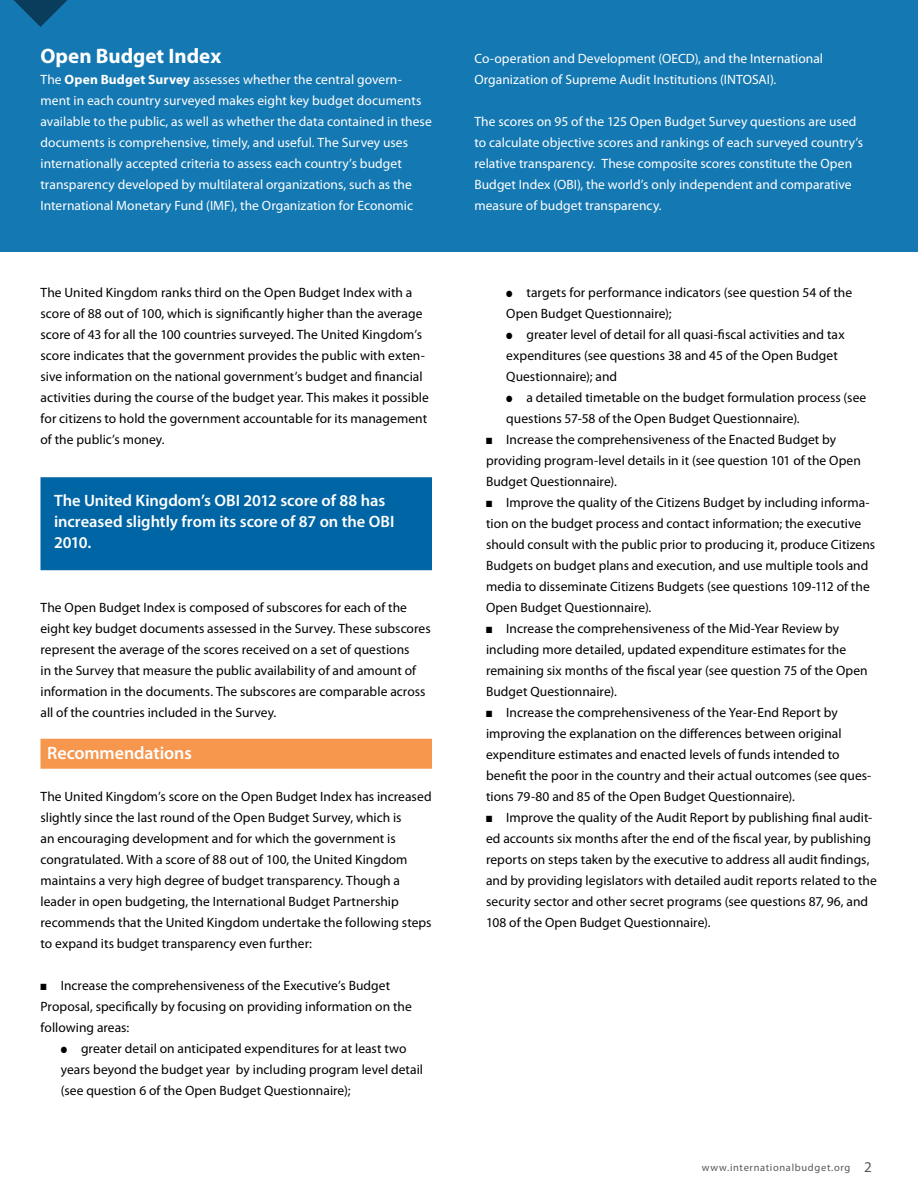
<style>
.page{position:relative;width:918px;height:1188px;background:#fff}
.page>*{position:absolute;margin:0;border:0;box-sizing:border-box;transform-origin:0 0}
.t1{font:700 21px "Myriad Pro";color:#fff}
.t2{font:600 18px "Myriad Pro";letter-spacing:-.005em;color:#fff}
.t3{font:600 16.5px/21px "Myriad Pro";color:#fff}
.t4{font:13.5px/21px "Myriad Pro";letter-spacing:.005em;color:#000}
.t5{font:13.5px/21px "Myriad Pro";letter-spacing:.005em;color:#fff}
.t6{font:10.5px "Myriad Pro";letter-spacing:.065em;color:#57585b}
.t7{font:9px "Zapf Dingbats ITC";color:#000;scale:.9 1}
.s1{font-weight:700}
.s2{font-size:15px}
</style>
<div class="page">
<div style="left:0;top:0;width:918px;height:252px;background:#1478b2"></div>
<div style="left:41px;top:477px;width:391px;height:93px;background:#0065a4"></div>
<div style="left:41px;top:739px;width:391px;height:30px;background:#f7964d"></div>
<svg style="left:14px;top:0;width:54px;height:27px"></svg>
<h1 class="t1" style="left:40px;top:48px;width:182px">Open Budget Index</h1>
<p class="t5" style="left:40px;top:70px;width:393px">The <span class="s1">Open Budget Survey</span> assesses whether the central govern&shy;ment in each country surveyed makes eight key budget documents available to the public, as well as whether the data contained in these documents is comprehensive, timely, and useful. The Survey uses internationally accepted criteria to assess each country’s budget transparency developed by multilateral organizations, such as the International Monetary Fund (IMF), the Organization for Economic</p>
<p class="t4" style="left:40px;top:283px;width:390px">The United Kingdom ranks third on the Open Budget Index with a score of 88 out of 100, which is significantly higher than the average score of 43 for all the 100 countries surveyed. The United Kingdom’s score indicates that the government provides the public with exten&shy;sive information on the national government’s budget and financial activities during the course of the budget year. This makes it possible for citizens to hold the government accountable for its management of the public’s money.</p>
<p class="t3" style="left:54px;top:491px;width:342px">The United Kingdom’s OBI 2012 score of 88 has increased slightly from its score of 87 on the OBI<br>2010.</p>
<p class="t4" style="left:40px;top:598px;width:392px">The Open Budget Index is composed of subscores for each of the eight key budget documents assessed in the Survey. These subscores represent the average of the scores received on a set of questions<br>in the Survey that measure the public availability of and amount of information in the documents. The subscores are comparable across all of the countries included in the Survey.</p>
<h2 class="t2" style="left:47px;top:746px;width:146px">Recommendations</h2>
<p class="t4" style="left:40px;top:787px;width:393px">The United Kingdom’s score on the Open Budget Index has increased slightly since the last round of the Open Budget Survey, which is<br>an encouraging development and for which the government is congratulated. With a score of 88 out of 100, the United Kingdom maintains a very high degree of budget transparency. Though a leader in open budgeting, the International Budget Partnership recommends that the United Kingdom undertake the following steps to expand its budget transparency even further:</p>
<p class="t7" style="left:47px;top:983px;width:4px">■</p>
<p class="t4" style="left:40px;top:976px;width:373px">■ Increase the comprehensiveness of the Executive’s Budget<br>Proposal, specifically by focusing on providing information on the following areas:</p>
<p class="t4" style="left:61px;top:1039px;width:364px">● greater detail on anticipated expenditures for at least two years beyond the budget year by including program level detail (see question 6 of the Open Budget Questionnaire);</p>
<p class="t5" style="left:474px;top:49px;width:350px">Co-operation and Development (OECD), and the International<br>Organization of Supreme Audit Institutions (INTOSAI).</p>
<p class="t5" style="left:474px;top:112px;width:390px">The scores on 95 of the 125 Open Budget Survey questions are used to calculate objective scores and rankings of each surveyed country’s relative transparency. These composite scores constitute the Open Budget Index (OBI), the world’s only independent and comparative measure of budget transparency.</p>
<p class="t4" style="left:506px;top:283px;width:347px">● targets for performance indicators (see question 54 of the<br>Open Budget Questionnaire);</p>
<p class="t4" style="left:506px;top:325px;width:340px">● greater level of detail for all quasi-fiscal activities and tax expenditures (see questions 38 and 45 of the Open Budget<br>Questionnaire); and</p>
<p class="t4" style="left:506px;top:388px;width:362px">● a detailed timetable on the budget formulation process (see questions 57-58 of the Open Budget Questionnaire).</p>
<p class="t4" style="left:486px;top:430px;width:376px">■ Increase the comprehensiveness of the Enacted Budget by providing program-level details in it (see question 101 of the Open<br>Budget Questionnaire).</p>
<p class="t7" style="left:492px;top:500px;width:4px">■</p>
<p class="t7" style="left:492px;top:437px;width:4px">■</p>
<p class="t4" style="left:486px;top:493px;width:391px">■ Improve the quality of the Citizens Budget by including informa&shy;tion on the budget process and contact information; the executive should consult with the public prior to producing it, produce Citizens Budgets on budget plans and execution, and use multiple tools and media to disseminate Citizens Budgets (see questions 109-112 of the Open Budget Questionnaire).</p>
<p class="t7" style="left:492px;top:626px;width:4px">■</p>
<p class="t4" style="left:486px;top:619px;width:383px">■ Increase the comprehensiveness of the Mid-Year Review by including more detailed, updated expenditure estimates for the remaining six months of the fiscal year (see question 75 of the Open Budget Questionnaire).</p>
<p class="t7" style="left:492px;top:710px;width:4px">■</p>
<p class="t4" style="left:486px;top:703px;width:387px">■ Increase the comprehensiveness of the Year-End Report by improving the explanation on the differences between original expenditure estimates and enacted levels of funds intended to benefit the poor in the country and their actual outcomes (see ques&shy;tions 79-80 and 85 of the Open Budget Questionnaire).</p>
<p class="t7" style="left:492px;top:815px;width:4px">■</p>
<p class="t4" style="left:486px;top:808px;width:392px">■ Improve the quality of the Audit Report by publishing final audit&shy;ed accounts six months after the end of the fiscal year, by publishing reports on steps taken by the executive to address all audit findings, and by providing legislators with detailed audit reports related to the security sector and other secret programs (see questions 87, 96, and 108 of the Open Budget Questionnaire).</p>
<p class="t6" style="left:702px;top:1164px;width:171px">www.internationalbudget.org <span class="s2">2</span></p>
</div>
